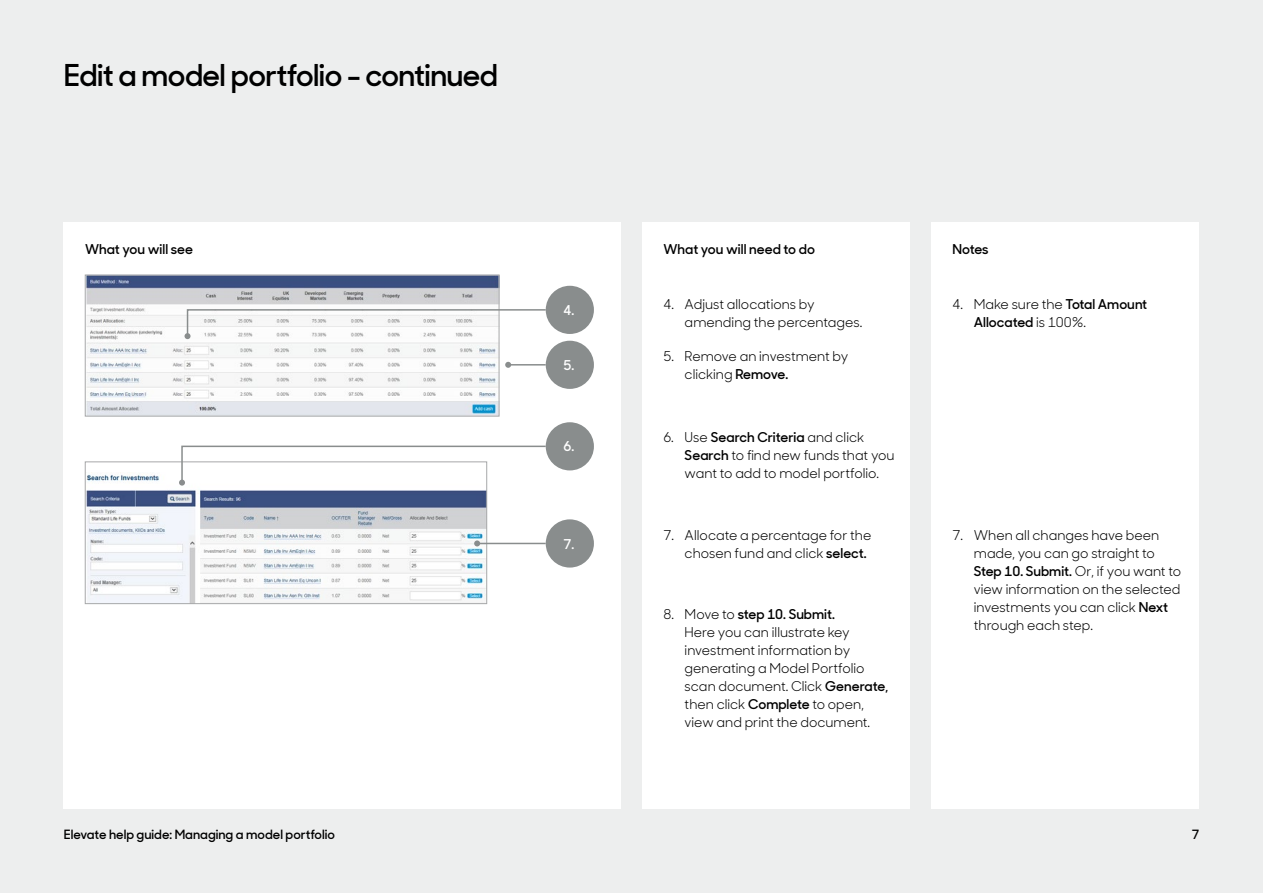
<style>
.page{position:relative;width:1263px;height:893px;background:#edeeee}
.page>*{position:absolute;margin:0;border:0;box-sizing:border-box;transform-origin:0 0}
.t1{font:600 30px "Sharp Sans Display No 1";letter-spacing:-.02em;color:#000}
.t2{font:13.5px/18px "Sharp Sans Display No 1";color:#000}
.t3{font:600 13.5px "Sharp Sans Display No 1";color:#000}
.t4{font:600 13.5px "Sharp Sans Display No 1";color:#fff}
.t5{font:600 12.75px "Sharp Sans Display No 1";color:#000}
.s1{font-weight:600}
</style>
<div class="page">
<div style="left:64px;top:222px;width:557px;height:587px;background:#fff"></div>
<div style="left:642px;top:222px;width:268px;height:587px;background:#fff"></div>
<div style="left:931px;top:222px;width:268px;height:587px;background:#fff"></div>
<img style="left:87px;top:472px;width:398px;height:130px">
<div style="left:85px;top:462px;width:402px;height:142px;border:1px solid #a7a8a9"></div>
<svg style="left:179px;top:445px;width:368px;height:41px"></svg>
<div style="left:546px;top:422px;width:48px;height:48px;background:#898d8d;border-radius:50%"></div>
<hr style="left:477px;top:543px;width:69px;height:1px;background:#898d8d">
<svg style="left:474px;top:540px;width:6px;height:6px"></svg>
<div style="left:546px;top:519px;width:48px;height:49px;background:#898d8d;border-radius:50%"></div>
<img style="left:87px;top:277px;width:410px;height:137px">
<div style="left:85px;top:275px;width:414px;height:141px;border:1px solid #a7a8a9"></div>
<div style="left:546px;top:286px;width:48px;height:48px;background:#898d8d;border-radius:50%"></div>
<svg style="left:185px;top:308px;width:362px;height:31px"></svg>
<div style="left:546px;top:341px;width:48px;height:48px;background:#898d8d;border-radius:50%"></div>
<hr style="left:508px;top:364px;width:38px;height:2px;background:#898d8d">
<svg style="left:505px;top:362px;width:6px;height:6px"></svg>
<h1 class="t1" style="left:64px;top:52px;width:436px">Edit a model portfolio - continued</h1>
<p class="t3" style="left:85px;top:238px;width:110px">What you will see</p>
<p class="t3" style="left:663px;top:238px;width:153px">What you will need to do</p>
<p class="t3" style="left:952px;top:238px;width:38px">Notes</p>
<p class="t4" style="left:564px;top:300px;width:12px">4.</p>
<p class="t4" style="left:564px;top:354px;width:12px">5.</p>
<p class="t4" style="left:564px;top:436px;width:12px">6.</p>
<p class="t4" style="left:564px;top:533px;width:12px">7.</p>
<p class="t2" style="left:685px;top:294px;width:179px;text-indent:-21px">4. Adjust allocations by amending the percentages.</p>
<p class="t2" style="left:685px;top:346px;width:165px;text-indent:-21px">5. Remove an investment by clicking <span class="s1">Remove.</span></p>
<p class="t2" style="left:685px;top:427px;width:211px;text-indent:-21px">6. Use <span class="s1">Search Criteria</span> and click<br><span class="s1">Search</span> to find new funds that you want to add to model portfolio.</p>
<p class="t2" style="left:685px;top:525px;width:188px;text-indent:-21px">7. Allocate a percentage for the chosen fund and click <span class="s1">select.</span></p>
<p class="t2" style="left:685px;top:604px;width:205px;text-indent:-21px">8. Move to <span class="s1">step 10. Submit.<br></span>Here you can illustrate key investment information by generating a Model Portfolio scan document. Click <span class="s1">Generate, </span>then click <span class="s1">Complete</span> to open, view and print the document.</p>
<p class="t2" style="left:974px;top:294px;width:175px;text-indent:-21px">4. Make sure the <span class="s1">Total Amount<br>Allocated</span> is 100%.</p>
<p class="t2" style="left:974px;top:525px;width:209px;text-indent:-21px">7. When all changes have been made, you can go straight to<br><span class="s1">Step 10. Submit.</span> Or, if you want to view information on the selected investments you can click <span class="s1">Next </span>through each step.</p>
<p class="t5" style="left:64px;top:824px;width:273px">Elevate help guide: Managing a model portfolio</p>
<p class="t5" style="left:1192px;top:824px;width:9px">7</p>
</div>
